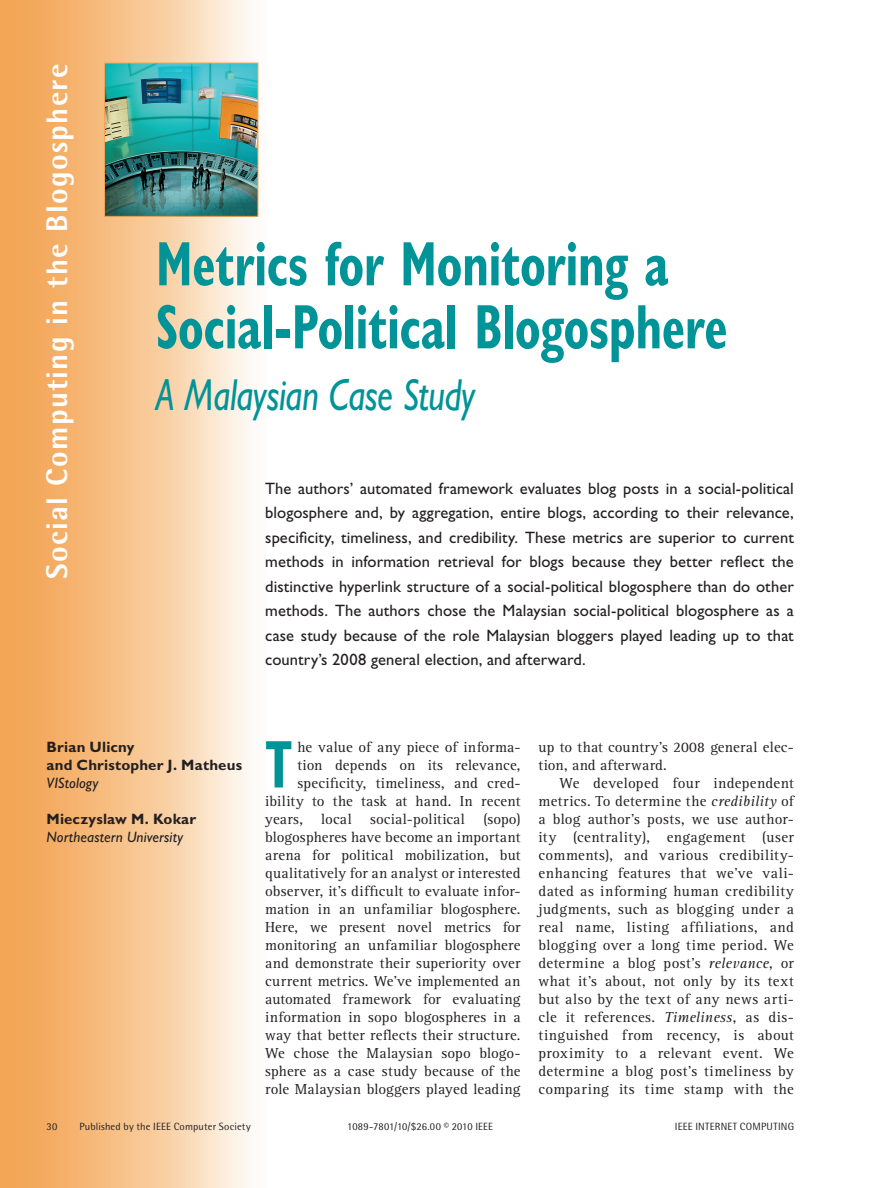
<style>
.page{position:relative;width:878px;height:1188px;background:#fff}
.page>*{position:absolute;margin:0;border:0;box-sizing:border-box;transform-origin:0 0}
.INTRO{font:700 condensed 67.65px "Gill Sans Std";color:#009397;scale:.8 1}
.ARTICLE_TITLE{font:700 condensed 63px/63px "Gill Sans Std";letter-spacing:-.01em;color:#009397;scale:.8 1}
.Subtitle{font:italic 45px "Gill Sans Std";letter-spacing:-.005em;color:#009397;scale:.8 1}
.SECTION_TITLE{font:800 30px "Rotis Semi Sans Std";letter-spacing:.045em;color:#fff}
.ABSTRACT{font:16.5px/24.5px "Gill Sans Std";letter-spacing:.005em;color:#231f20;text-align:justify}
.INTRO-2{font:15px/18px "Rotis Serif Std";letter-spacing:.01em;color:#231f20;text-align:right}
.PARAGRAPH{font:15px/18px "Rotis Serif Std";letter-spacing:.03em;color:#231f20;text-align:justify}
.AUTHOR{font:700 15px/18px "Gill Sans Std";letter-spacing:.01em;color:#231f20}
.AUTHOR_AFFILIATION{font:italic 15px "Gill Sans Std";letter-spacing:.01em;color:#231f20}
.t1{font:10.5px "Rotis Semi Sans Std";letter-spacing:.015em;color:#231f20}
.s1{font-style:italic}
</style>
<div class="page">
<img style="left:0;top:0;width:259px;height:1188px">
<img style="left:106px;top:65px;width:150px;height:150px">
<div style="left:104px;top:63px;width:154px;height:154px;border:1px solid #f2a555"></div>
<p class="SECTION_TITLE" style="left:38px;top:579px;width:517px;rotate:-90deg">Social Computing in the Blogosphere</p>
<p class="ARTICLE_TITLE" style="left:156px;top:232px;width:716px">Metrics for Monitoring a<br>Social-Political Blogosphere</p>
<p class="Subtitle" style="left:156px;top:369px;width:400px">A Malaysian Case Study</p>
<p class="ABSTRACT" style="left:265px;top:476px;width:530px">The authors’ automated framework evaluates blog posts in a social-political blogosphere and, by aggregation, entire blogs, according to their relevance, specificity, timeliness, and credibility. These metrics are superior to current methods in information retrieval for blogs because they better reflect the distinctive hyperlink structure of a social-political blogosphere than do other methods. The authors chose the Malaysian social-political blogosphere as a case study because of the role Malaysian bloggers played leading up to that country’s 2008 general election, and afterward.</p>
<p class="AUTHOR" style="left:46px;top:737px;width:197px">Brian Ulicny<br>and Christopher J. Matheus</p>
<p class="AUTHOR_AFFILIATION" style="left:46px;top:774px;width:53px">VIStology</p>
<p class="AUTHOR" style="left:46px;top:809px;width:151px">Mieczyslaw M. Kokar</p>
<p class="AUTHOR_AFFILIATION" style="left:46px;top:828px;width:138px">Northeastern University</p>
<p class="INTRO-2" style="left:265px;top:738px;width:257px">he value of any piece of informa-<br>tion depends on its relevance, specificity, timeliness, and cred&shy;ibility to the task at hand. In recent years, local social-political (sopo) blogospheres have become an important arena for political mobilization, but qualitatively for an analyst or interested observer, it’s difficult to evaluate infor&shy;mation in an unfamiliar blogosphere.<br>Here, we present novel metrics for monitoring an unfamiliar blogosphere and demonstrate their superiority over current metrics. We’ve implemented an automated framework for evaluating information in sopo blogospheres in a way that better reflects their structure.<br>We chose the Malaysian sopo blogo&shy;sphere as a case study because of the role Malaysian bloggers played leading</p>
<p class="INTRO-2" style="left:538px;top:738px;width:257px;text-align:left">up to that country’s 2008 general elec&shy;tion, and afterward.</p>
<p class="INTRO" style="left:265px;top:724px;width:35px">T</p>
<p class="PARAGRAPH" style="left:538px;top:774px;width:257px;text-indent:21px">We developed four independent metrics. To determine the <span class="s1">credibility</span> of a blog author’s posts, we use author&shy;ity (centrality), engagement (user comments), and various credibility&shy;enhancing features that we’ve vali&shy;dated as informing human credibility judgments, such as blogging under a real name, listing affiliations, and blogging over a long time period. We determine a blog post’s <span class="s1">relevance</span>, or what it’s about, not only by its text but also by the text of any news arti&shy;cle it references. <span class="s1">Timeliness</span>, as dis&shy;tinguished from recency, is about proximity to a relevant event. We determine a blog post’s timeliness by comparing its time stamp with the</p>
<p class="t1" style="left:46px;top:1120px;width:12px">30</p>
<p class="t1" style="left:79px;top:1120px;width:173px">Published by the IEEE Computer Society</p>
<p class="t1" style="left:347px;top:1120px;width:147px">1089-7801/10/$26.00 © 2010 IEEE</p>
<p class="t1" style="left:675px;top:1120px;width:121px">IEEE INTERNET COMPUTING</p>
</div>
